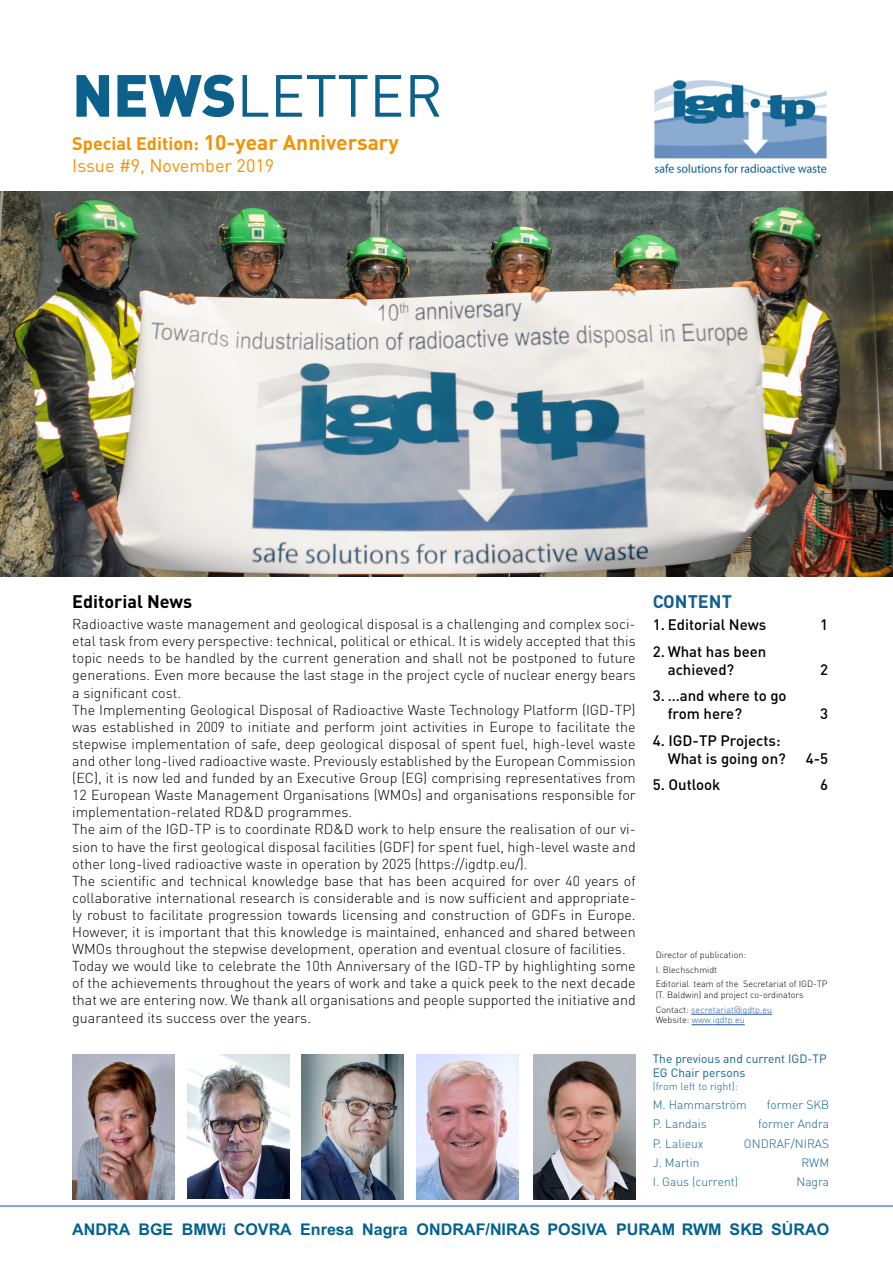
<style>
.page{position:relative;width:893px;height:1263px;background:#fff}
.page>*{position:absolute;margin:0;border:0;box-sizing:border-box;transform-origin:0 0}
.t1{font:58.5px "DIN Pro";color:#0c608c}
.t2{font:700 21px "DIN Pro";color:#f39200}
.t3{font:18px "DIN Pro";color:#f39200}
.t4{font:700 18px "DIN Pro";color:#000}
.t5{font:700 18px "DIN Pro";color:#12608e}
.t6{font:700 16.05px "Arial";color:#02628e}
.t7{font:500 15px/18px "DIN Pro";color:#000}
.t8{font:300 14.25px/17.1px "DIN Pro";color:#000}
.t9{font:300 12px "DIN Pro";color:#12608e}
.t10{font:12px/14.1px "DIN Pro";color:#12608e}
.t11{font:300 10.5px "DIN Pro";color:#12608e}
.t12{font:300 9px/14.7px "DIN Pro";color:#000}
.t13{font:300 9px "DIN Pro";color:#275b9b}
.s1{font-weight:900}
.s2{font-size:18px}
.s3{color:#275b9b}
.s4{color:#000}
</style>
<div class="page">
<img style="left:654px;top:80px;width:173px;height:93px">
<img style="left:0;top:191px;width:893px;height:385px">
<img style="left:72px;top:1054px;width:102px;height:145px">
<img style="left:187px;top:1054px;width:102px;height:144px">
<img style="left:302px;top:1054px;width:102px;height:145px">
<img style="left:417px;top:1054px;width:102px;height:145px">
<img style="left:534px;top:1054px;width:102px;height:145px">
<hr style="left:0;top:1206px;width:893px;height:1px;background:#0c608c">
<hr style="left:692px;top:1024px;width:53px;height:1px;background:#275b9b">
<hr style="left:691px;top:1014px;width:81px;height:1px;background:#275b9b">
<h1 class="t1" style="left:72px;top:56px;width:372px"><span class="s1">NEWS</span>LETTER</h1>
<h2 class="t2" style="left:72px;top:128px;width:328px"><span class="s2">Special Edition:</span> 10-year Anniversary</h2>
<p class="t3" style="left:72px;top:153px;width:203px">Issue #9, November 2019</p>
<p class="t4" style="left:72px;top:589px;width:121px">Editorial News</p>
<p class="t8" style="left:72px;top:615px;width:565px">Radioactive waste management and geological disposal is a challenging and complex soci&shy;etal task from every perspective: technical, political or ethical. It is widely accepted that this topic needs to be handled by the current generation and shall not be postponed to future generations. Even more because the last stage in the project cycle of nuclear energy bears a significant cost.<br>The Implementing Geological Disposal of Radioactive Waste Technology Platform (IGD-TP) was established in 2009 to initiate and perform joint activities in Europe to facilitate the stepwise implementation of safe, deep geological disposal of spent fuel, high-level waste and other long-lived radioactive waste. Previously established by the European Commission (EC), it is now led and funded by an Executive Group (EG) comprising representatives from 12 European Waste Management Organisations (WMOs) and organisations responsible for implementation-related RD&amp;D programmes.<br>The aim of the IGD-TP is to coordinate RD&amp;D work to help ensure the realisation of our vi&shy;sion to have the first geological disposal facilities (GDF) for spent fuel, high-level waste and other long-lived radioactive waste in operation by 2025 (https://igdtp.eu/).<br>The scientific and technical knowledge base that has been acquired for over 40 years of collaborative international research is considerable and is now sufficient and appropriate&shy;ly robust to facilitate progression towards licensing and construction of GDFs in Europe.<br>However, it is important that this knowledge is maintained, enhanced and shared between WMOs throughout the stepwise development, operation and eventual closure of facilities.<br>Today we would like to celebrate the 10th Anniversary of the IGD-TP by highlighting some of the achievements throughout the years of work and take a quick peek to the next decade that we are entering now. We thank all organisations and people supported the initiative and guaranteed its success over the years.</p>
<p class="t5" style="left:653px;top:589px;width:81px">CONTENT</p>
<p class="t7" style="left:653px;top:615px;width:115px">1. Editorial News</p>
<p class="t7" style="left:820px;top:615px;width:9px">1</p>
<p class="t7" style="left:668px;top:641px;width:100px;text-indent:-15px">2. What has been achieved?</p>
<p class="t7" style="left:820px;top:659px;width:9px">2</p>
<p class="t7" style="left:668px;top:686px;width:120px;text-indent:-15px">3. …and where to go from here?</p>
<p class="t7" style="left:668px;top:730px;width:120px;text-indent:-15px">4. IGD-TP Projects:<br>What is going on?</p>
<p class="t7" style="left:820px;top:704px;width:9px">3</p>
<p class="t7" style="left:806px;top:748px;width:24px">4-5</p>
<p class="t7" style="left:653px;top:775px;width:69px">5. Outlook</p>
<p class="t7" style="left:820px;top:775px;width:9px">6</p>
<p class="t12" style="left:656px;top:947px;width:173px">Director of publication:<br>I. Blechschmidt<br>Editorial team of the Secretariat of IGD-TP</p>
<p class="t12" style="left:656px;top:987px;width:149px">(T. Baldwin) and project co-ordinators<br>Contact: <span class="s3">secretariat@igdtp.eu</span></p>
<p class="t13" style="left:656px;top:1014px;width:91px"><span class="s4">Website:</span> www.igdtp.eu</p>
<p class="t10" style="left:653px;top:1051px;width:176px">The previous and current IGD-TP<br>EG Chair persons</p>
<p class="t11" style="left:653px;top:1079px;width:87px">(from left to right):</p>
<p class="t9" style="left:653px;top:1096px;width:95px">M. Hammarström</p>
<p class="t9" style="left:767px;top:1096px;width:64px">former SKB</p>
<p class="t9" style="left:653px;top:1116px;width:55px">P. Landais</p>
<p class="t9" style="left:758px;top:1116px;width:72px">former Andra</p>
<p class="t9" style="left:653px;top:1135px;width:52px">P. Lalieux</p>
<p class="t9" style="left:744px;top:1135px;width:87px">ONDRAF/NIRAS</p>
<p class="t9" style="left:653px;top:1154px;width:48px">J. Martin</p>
<p class="t9" style="left:801px;top:1154px;width:29px">RWM</p>
<p class="t9" style="left:653px;top:1173px;width:87px">I. Gaus (current)</p>
<p class="t9" style="left:796px;top:1173px;width:34px">Nagra</p>
<p class="t6" style="left:300px;top:1218px;width:55px">Enresa</p>
<p class="t6" style="left:417px;top:1218px;width:414px">ONDRAF/NIRAS POSIVA PURAM RWM SKB SÚRAO</p>
<p class="t6" style="left:72px;top:1218px;width:221px">ANDRA BGE BMWi COVRA</p>
<p class="t6" style="left:362px;top:1218px;width:47px">Nagra</p>
</div>
